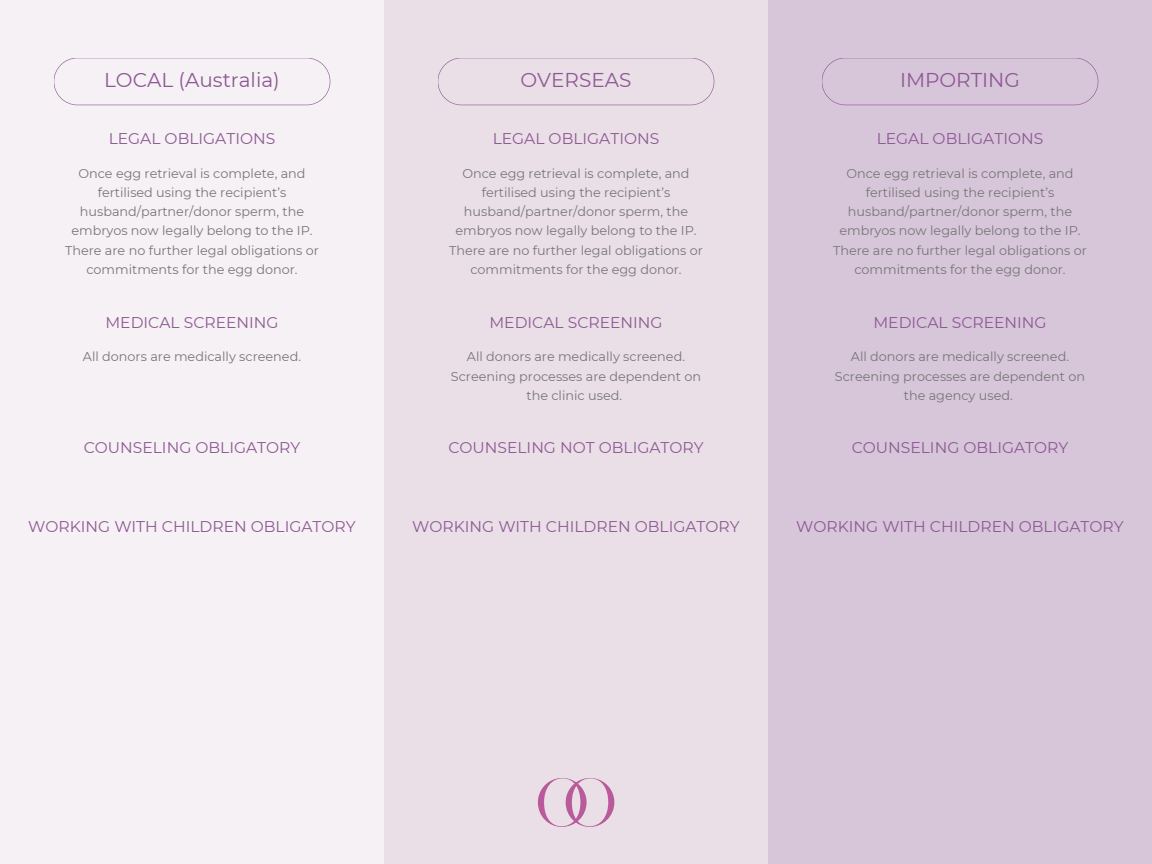
<style>
.page{position:relative;width:1152px;height:864px;background:#fff}
.page>*{position:absolute;margin:0;border:0;box-sizing:border-box;transform-origin:0 0}
.t1{font:19.95px "Montserrat";color:#8d5994}
.t2{font:15.6px "Montserrat";color:#8d5994}
.t3{font:12.75px/19.2px "Montserrat";color:#777677;text-align:center}
</style>
<div class="page">
<div style="left:0;top:0;width:384px;height:864px;background:#f6f1f4"></div>
<div style="left:384px;top:0;width:384px;height:864px;background:#eadfe7"></div>
<div style="left:768px;top:0;width:384px;height:864px;background:#d7c5da"></div>
<svg style="left:438px;top:58px;width:276px;height:47px"></svg>
<svg style="left:822px;top:58px;width:276px;height:47px"></svg>
<svg style="left:538px;top:778px;width:76px;height:49px"></svg>
<svg style="left:54px;top:58px;width:276px;height:47px"></svg>
<h1 class="t1" style="left:104px;top:68px;width:177px">LOCAL (Australia)</h1>
<h1 class="t1" style="left:521px;top:68px;width:112px">OVERSEAS</h1>
<h1 class="t1" style="left:900px;top:68px;width:121px">IMPORTING</h1>
<p class="t2" style="left:109px;top:129px;width:168px">LEGAL OBLIGATIONS</p>
<p class="t2" style="left:493px;top:129px;width:168px">LEGAL OBLIGATIONS</p>
<p class="t2" style="left:877px;top:129px;width:168px">LEGAL OBLIGATIONS</p>
<p class="t3" style="left:65px;top:164px;width:255px">Once egg retrieval is complete, and fertilised using the recipient’s husband/partner/donor sperm, the embryos now legally belong to the IP.<br>There are no further legal obligations or commitments for the egg donor.</p>
<p class="t3" style="left:449px;top:164px;width:255px">Once egg retrieval is complete, and fertilised using the recipient’s husband/partner/donor sperm, the embryos now legally belong to the IP.<br>There are no further legal obligations or commitments for the egg donor.</p>
<p class="t3" style="left:833px;top:164px;width:255px">Once egg retrieval is complete, and fertilised using the recipient’s husband/partner/donor sperm, the embryos now legally belong to the IP.<br>There are no further legal obligations or commitments for the egg donor.</p>
<p class="t2" style="left:105px;top:313px;width:175px">MEDICAL SCREENING</p>
<p class="t2" style="left:489px;top:313px;width:175px">MEDICAL SCREENING</p>
<p class="t2" style="left:873px;top:313px;width:175px">MEDICAL SCREENING</p>
<p class="t3" style="left:83px;top:347px;width:220px">All donors are medically screened.</p>
<p class="t3" style="left:451px;top:347px;width:252px">All donors are medically screened.<br>Screening processes are dependent on the clinic used.</p>
<p class="t3" style="left:835px;top:347px;width:252px">All donors are medically screened.<br>Screening processes are dependent on the agency used.</p>
<p class="t2" style="left:84px;top:438px;width:218px">COUNSELING OBLIGATORY</p>
<p class="t2" style="left:448px;top:438px;width:257px">COUNSELING NOT OBLIGATORY</p>
<p class="t2" style="left:852px;top:438px;width:218px">COUNSELING OBLIGATORY</p>
<p class="t2" style="left:28px;top:517px;width:329px">WORKING WITH CHILDREN OBLIGATORY</p>
<p class="t2" style="left:412px;top:517px;width:329px">WORKING WITH CHILDREN OBLIGATORY</p>
<p class="t2" style="left:796px;top:517px;width:329px">WORKING WITH CHILDREN OBLIGATORY</p>
</div>
